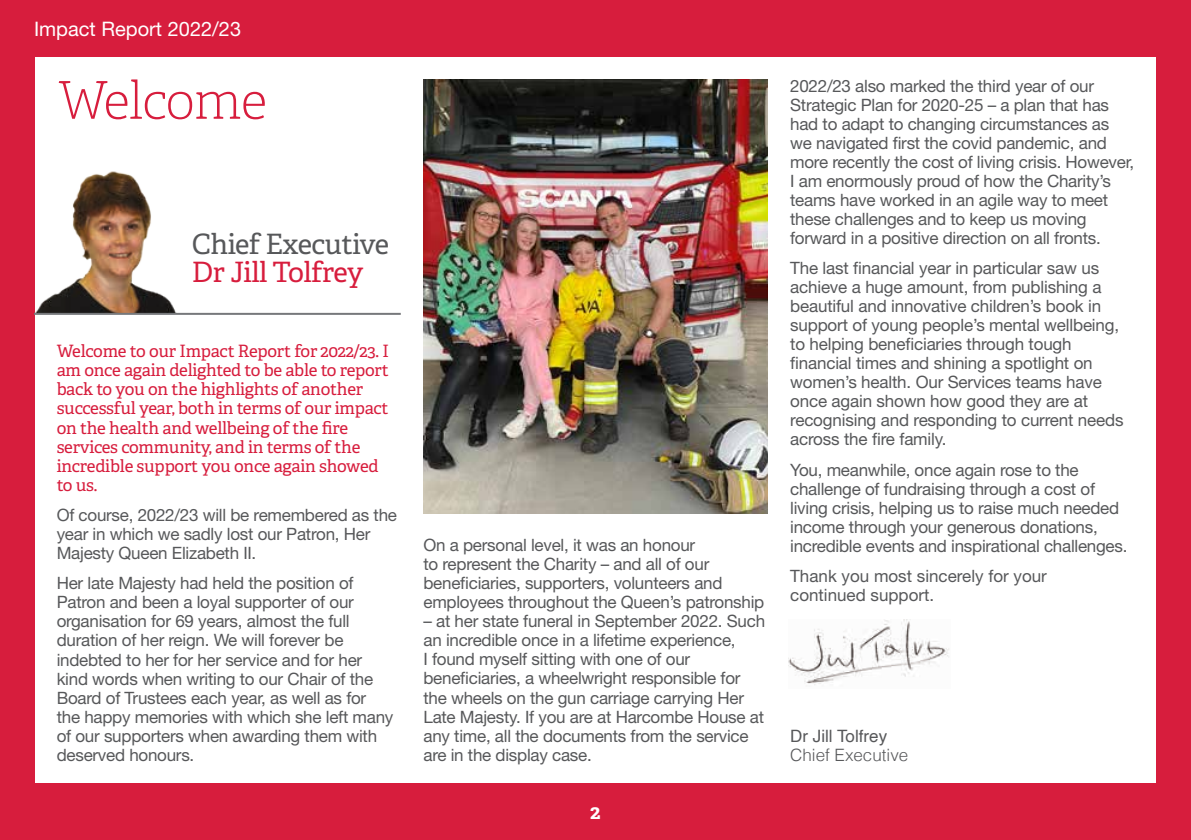
<style>
.page{position:relative;width:1191px;height:840px;background:#fff}
.page>*{position:absolute;margin:0;border:0;box-sizing:border-box;transform-origin:0 0}
.t1{font:100 52px "Adelle Basic";letter-spacing:-.02em;color:#d71d3d}
.t2{font:28px "Adelle Basic";letter-spacing:-.02em;color:#57585a}
.t3{font:28px "Adelle Basic";letter-spacing:-.02em;color:#d71d3d}
.t4{font:20px "Helvetica Neue LT Pro";color:#fff}
.t5{font:700 20px "Adelle";color:#fff}
.t6{font:17px/19px "Helvetica Neue LT Pro";letter-spacing:-.015em;color:#57585a}
.t7{font:17px/19px "Adelle Basic";letter-spacing:-.015em;color:#d71d3d}
.t8{font:300 17px "Helvetica";color:#57585a}
.t9{font:17px "Helvetica";color:#57585a}
</style>
<div class="page">
<div style="left:0;top:0;width:1191px;height:57px;background:#d71d3d"></div>
<div style="left:0;top:782px;width:1191px;height:57px;background:#d71d3d"></div>
<div style="left:0;top:0;width:34px;height:839px;background:#d71d3d"></div>
<div style="left:1157px;top:0;width:34px;height:839px;background:#d71d3d"></div>
<img style="left:34px;top:165px;width:169px;height:148px">
<hr style="left:34px;top:313px;width:367px;height:2px;background:#76787b">
<img style="left:788px;top:619px;width:161px;height:66px">
<img style="left:423px;top:79px;width:344px;height:434px">
<p class="t4" style="left:34px;top:16px;width:209px">Impact Report 2022/23</p>
<h1 class="t1" style="left:58px;top:69px;width:210px">Welcome</h1>
<h2 class="t2" style="left:192px;top:226px;width:199px">Chief Executive</h2>
<h2 class="t3" style="left:192px;top:254px;width:173px">Dr Jill Tolfrey</h2>
<p class="t7" style="left:57px;top:342px;width:334px">Welcome to our Impact Report for 2022/23. I am once again delighted to be able to report back to you on the highlights of another successful year, both in terms of our impact on the health and wellbeing of the fire services community, and in terms of the incredible support you once again showed to us.</p>
<p class="t6" style="left:57px;top:504px;width:342px">Of course, 2022/23 will be remembered as the year in which we sadly lost our Patron, Her<br>Majesty Queen Elizabeth II.</p>
<p class="t6" style="left:57px;top:573px;width:338px">Her late Majesty had held the position of Patron and been a loyal supporter of our organisation for 69 years, almost the full duration of her reign. We will forever be indebted to her for her service and for her kind words when writing to our Chair of the Board of Trustees each year, as well as for the happy memories with which she left many of our supporters when awarding them with deserved honours.</p>
<p class="t6" style="left:423px;top:535px;width:342px">On a personal level, it was an honour<br>to represent the Charity – and all of our beneficiaries, supporters, volunteers and employees throughout the Queen’s patronship</p>
<p class="t6" style="left:423px;top:611px;width:343px">– at her state funeral in September 2022. Such an incredible once in a lifetime experience,<br>I found myself sitting with one of our beneficiaries, a wheelwright responsible for the wheels on the gun carriage carrying Her Late Majesty. If you are at Harcombe House at any time, all the documents from the service are in the display case.</p>
<p class="t5" style="left:590px;top:798px;width:12px">2</p>
<p class="t6" style="left:790px;top:76px;width:345px">2022/23 also marked the third year of our Strategic Plan for 2020-25 – a plan that has had to adapt to changing circumstances as we navigated first the covid pandemic, and more recently the cost of living crisis. However, I am enormously proud of how the Charity’s teams have worked in an agile way to meet these challenges and to keep us moving forward in a positive direction on all fronts.</p>
<p class="t6" style="left:790px;top:258px;width:335px">The last financial year in particular saw us achieve a huge amount, from publishing a beautiful and innovative children’s book in support of young people’s mental wellbeing, to helping beneficiaries through tough financial times and shining a spotlight on women’s health. Our Services teams have once again shown how good they are at recognising and responding to current needs across the fire family.</p>
<p class="t6" style="left:790px;top:459px;width:339px">You, meanwhile, once again rose to the challenge of fundraising through a cost of living crisis, helping us to raise much needed income through your generous donations, incredible events and inspirational challenges.</p>
<p class="t6" style="left:790px;top:566px;width:258px">Thank you most sincerely for your continued support.</p>
<p class="t9" style="left:790px;top:722px;width:98px">Dr Jill Tolfrey</p>
<p class="t8" style="left:790px;top:739px;width:120px">Chief Executive</p>
</div>
